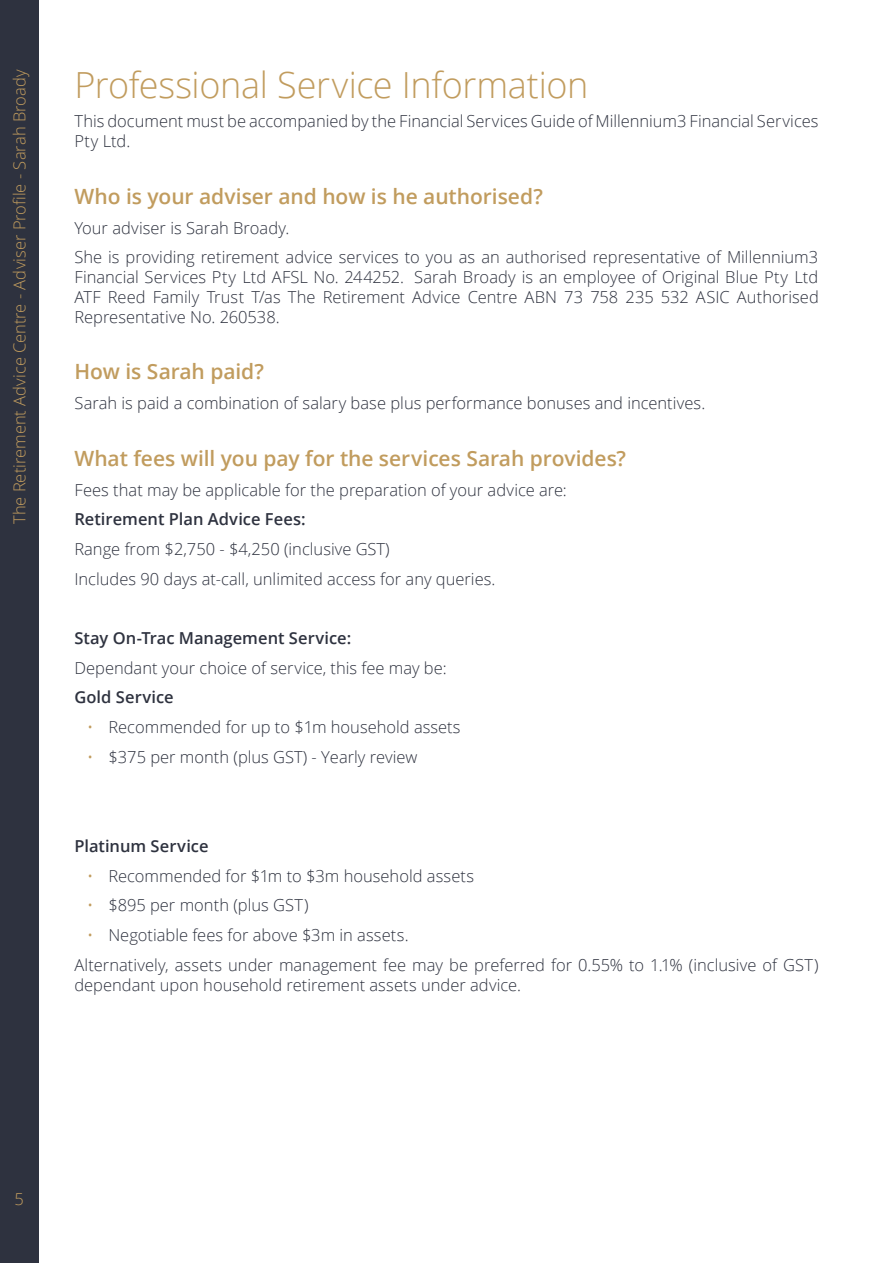
<style>
.page{position:relative;width:893px;height:1263px;background:#fff}
.page>*{position:absolute;margin:0;border:0;box-sizing:border-box;transform-origin:0 0}
.t1{font:300 36px "Open Sans";letter-spacing:-.01em;color:#c19c5e}
.t2{font:600 21px "Open Sans";letter-spacing:-.005em;color:#c19c5e}
.t3{font:300 16.5px/19.8px "Open Sans";color:#2e323f}
.t4{font:600 16.5px "Open Sans";color:#2e323f}
.t5{font:300 16.5px "Open Sans";color:#c19c5e}
.s1{color:#c19c5e}
</style>
<div class="page">
<div style="left:0;top:0;width:38px;height:1263px;background:#2e323f"></div>
<p class="t5" style="left:8px;top:524px;width:456px;rotate:-90deg">The Retirement Advice Centre - Adviser Profile - Sarah Broady</p>
<h1 class="t1" style="left:74px;top:60px;width:516px">Professional Service Information</h1>
<p class="t3" style="left:74px;top:111px;width:745px">This document must be accompanied by the Financial Services Guide of Millennium3 Financial Services<br>Pty Ltd.</p>
<p class="t2" style="left:74px;top:182px;width:470px">Who is your adviser and how is he authorised?</p>
<p class="t3" style="left:74px;top:212px;width:745px;line-height:29.7px">Your adviser is Sarah Broady.<br>She is providing retirement advice services to you as an authorised representative of Millennium3</p>
<p class="t3" style="left:74px;top:267px;width:746px;text-align:justify">Financial Services Pty Ltd AFSL No. 244252. Sarah Broady is an employee of Original Blue Pty Ltd ATF Reed Family Trust T/as The Retirement Advice Centre ABN 73 758 235 532 ASIC Authorised Representative No. 260538.</p>
<p class="t2" style="left:74px;top:357px;width:191px">How is Sarah paid?</p>
<p class="t3" style="left:74px;top:393px;width:632px">Sarah is paid a combination of salary base plus performance bonuses and incentives.</p>
<p class="t2" style="left:74px;top:444px;width:553px">What fees will you pay for the services Sarah provides?</p>
<p class="t3" style="left:74px;top:479px;width:494px">Fees that may be applicable for the preparation of your advice are:</p>
<p class="t4" style="left:74px;top:508px;width:233px">Retirement Plan Advice Fees:</p>
<p class="t3" style="left:74px;top:533px;width:422px;line-height:29.8px">Range from $2,750 - $4,250 (inclusive GST)<br>Includes 90 days at-call, unlimited access for any queries.</p>
<p class="t4" style="left:74px;top:627px;width:278px">Stay On-Trac Management Service:</p>
<p class="t3" style="left:74px;top:657px;width:374px">Dependant your choice of service, this fee may be:</p>
<p class="t4" style="left:74px;top:686px;width:101px">Gold Service</p>
<p class="t3" style="left:87px;top:717px;width:375px"><span class="s1">•</span> Recommended for up to $1m household assets</p>
<p class="t3" style="left:87px;top:746px;width:332px"><span class="s1">•</span> $375 per month (plus GST) - Yearly review</p>
<p class="t4" style="left:74px;top:835px;width:136px">Platinum Service</p>
<p class="t3" style="left:87px;top:865px;width:389px"><span class="s1">•</span> Recommended for $1m to $3m household assets</p>
<p class="t3" style="left:87px;top:895px;width:223px"><span class="s1">•</span> $895 per month (plus GST)</p>
<p class="t3" style="left:74px;top:920px;width:746px;line-height:29.7px;text-indent:13px"><span class="s1">•</span> Negotiable fees for above $3m in assets.<br>Alternatively, assets under management fee may be preferred for 0.55% to 1.1% (inclusive of GST)</p>
<p class="t3" style="left:74px;top:974px;width:448px">dependant upon household retirement assets under advice.</p>
<p class="t5" style="left:14px;top:1188px;width:11px">5</p>
</div>
